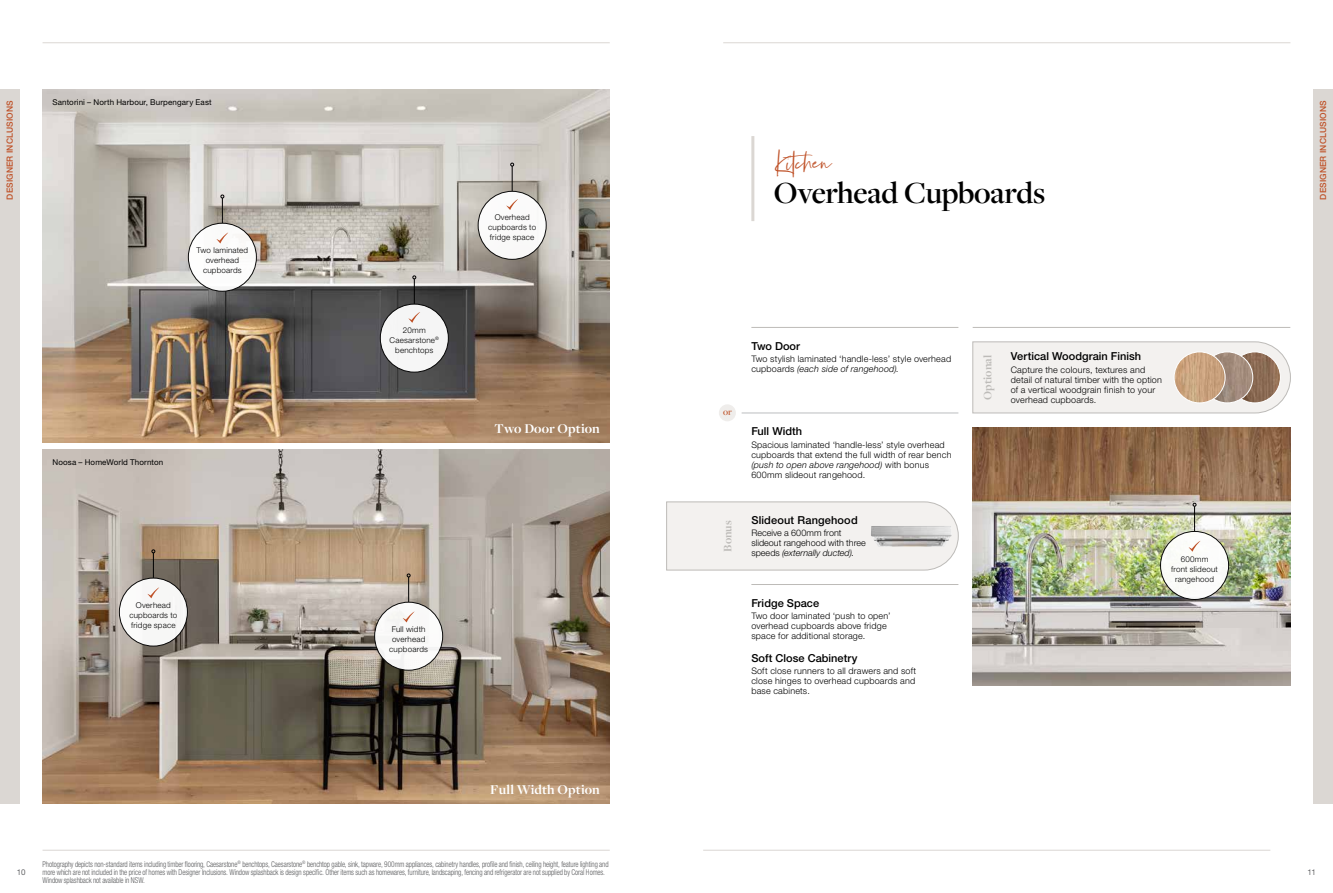
<style>
.page{position:relative;width:1333px;height:893px;background:#fff}
.page>*{position:absolute;margin:0;border:0;box-sizing:border-box;transform-origin:0 0}
.t1{font:600 32px "Freight Disp Pro";letter-spacing:-.01em;color:#000}
.t2{font:32px "Silver South Script";letter-spacing:.01em;color:#bf5127}
.t3{font:700 14px "Freight Disp Pro";letter-spacing:.01em;color:#fff}
.t4{font:700 12px "Freight Disp Pro";letter-spacing:.005em;color:#bdbbb8}
.t5{font:500 11px "Helvetica Neue LT Pro";letter-spacing:.005em;color:#000}
.t6{font:500 10px "Freight Disp Pro";color:#bf5127}
.t7{font:300 9px/10px "Helvetica Neue LT Pro";letter-spacing:.02em;color:#000}
.t8{font:300 9px/10px "Helvetica Neue LT Pro";color:#000}
.t9{font:500 8.5px "Helvetica Neue LT Pro";letter-spacing:.015em;color:#bf5127}
.t10{font:300 condensed 8px/8px "Helvetica Neue LT Pro";letter-spacing:-.01em;color:#58595b;scale:.9 1}
.t11{font:300 8px/10px "Helvetica Neue LT Pro";letter-spacing:.025em;color:#000;text-align:center}
.t12{font:8px "Helvetica Neue LT Pro";letter-spacing:.015em;color:#000}
.t13{font:8px "Helvetica Neue LT Pro";color:#636466}
.s1{font-style:italic}
</style>
<div class="page">
<img style="left:43px;top:89px;width:566px;height:353px">
<svg style="left:972px;top:342px;width:318px;height:71px"></svg>
<img style="left:1229px;top:352px;width:51px;height:51px;border-radius:26px">
<div style="left:1229px;top:352px;width:51px;height:51px;border:1px solid #fff;border-radius:50%"></div>
<img style="left:1201px;top:352px;width:51px;height:51px;border-radius:26px">
<div style="left:1201px;top:352px;width:51px;height:51px;border:1px solid #fff;border-radius:50%"></div>
<img style="left:1173px;top:352px;width:51px;height:51px;border-radius:26px">
<div style="left:1173px;top:352px;width:52px;height:51px;border:1px solid #fff;border-radius:50%"></div>
<img style="left:43px;top:450px;width:566px;height:354px">
<hr style="left:43px;top:43px;width:566px;height:1px;background:#dbd7d3">
<hr style="left:751px;top:136px;width:3px;height:85px;background:#dbd7d3">
<hr style="left:703px;top:850px;width:567px;height:1px;background:#dbd7d3">
<hr style="left:751px;top:327px;width:207px;height:1px;background:#bdbbb8">
<hr style="left:972px;top:327px;width:318px;height:1px;background:#bdbbb8">
<hr style="left:43px;top:850px;width:566px;height:1px;background:#dbd7d3">
<hr style="left:723px;top:43px;width:567px;height:1px;background:#dbd7d3">
<svg style="left:412px;top:275px;width:4px;height:29px"></svg>
<div style="left:380px;top:304px;width:68px;height:68px;background:#f5f5f5;border-radius:50%"></div>
<div style="left:380px;top:304px;width:68px;height:68px;border:1px solid #000;border-radius:50%"></div>
<svg style="left:408px;top:312px;width:12px;height:11px"></svg>
<svg style="left:510px;top:163px;width:4px;height:28px"></svg>
<div style="left:478px;top:191px;width:68px;height:68px;background:#fff;border-radius:50%"></div>
<div style="left:478px;top:191px;width:68px;height:69px;border:1px solid #000;border-radius:50%"></div>
<svg style="left:506px;top:199px;width:12px;height:11px"></svg>
<svg style="left:407px;top:574px;width:3px;height:28px"></svg>
<div style="left:374px;top:602px;width:68px;height:68px;background:#f9f9f8;border-radius:50%"></div>
<div style="left:374px;top:602px;width:69px;height:68px;border:1px solid #000;border-radius:50%"></div>
<svg style="left:403px;top:612px;width:11px;height:10px"></svg>
<svg style="left:220px;top:195px;width:4px;height:28px"></svg>
<div style="left:188px;top:223px;width:68px;height:68px;background:#fff;border-radius:50%"></div>
<div style="left:188px;top:223px;width:69px;height:68px;border:1px solid #000;border-radius:50%"></div>
<svg style="left:216px;top:233px;width:12px;height:10px"></svg>
<svg style="left:151px;top:549px;width:4px;height:29px"></svg>
<div style="left:119px;top:578px;width:68px;height:68px;background:#f7f7f6;border-radius:50%"></div>
<div style="left:119px;top:578px;width:69px;height:68px;border:1px solid #000;border-radius:50%"></div>
<svg style="left:148px;top:587px;width:11px;height:11px"></svg>
<div style="left:718px;top:404px;width:18px;height:17px;background:#efedeb;border-radius:50%"></div>
<hr style="left:751px;top:584px;width:207px;height:1px;background:#bdbbb8">
<div style="left:666px;top:502px;width:292px;height:68px;background:#f3f1ef"></div>
<img style="left:870px;top:526px;width:81px;height:21px">
<hr style="left:741px;top:413px;width:217px;height:1px;background:#bcbec0">
<img style="left:972px;top:427px;width:318px;height:258px">
<svg style="left:1192px;top:503px;width:4px;height:28px"></svg>
<div style="left:1160px;top:531px;width:68px;height:68px;background:#fff;border-radius:50%"></div>
<div style="left:1160px;top:531px;width:68px;height:69px;border:1px solid #000;border-radius:50%"></div>
<svg style="left:1188px;top:541px;width:12px;height:11px"></svg>
<div style="left:1312px;top:89px;width:20px;height:715px;background:#dbd7d3"></div>
<div style="left:0;top:89px;width:20px;height:715px;background:#dbd7d3"></div>
<p class="t12" style="left:53px;top:97px;width:161px">Santorini – North Harbour, Burpengary East</p>
<p class="t9" style="left:5px;top:200px;width:101px;rotate:-90deg">DESIGNER INCLUSIONS</p>
<p class="t9" style="left:1317px;top:200px;width:101px;rotate:-90deg">DESIGNER INCLUSIONS</p>
<h1 class="t2" style="left:775px;top:144px;width:57px">Kitchen</h1>
<h1 class="t1" style="left:773px;top:172px;width:273px">Overhead Cupboards</h1>
<p class="t11" style="left:197px;top:245px;width:53px">Two laminated overhead cupboards</p>
<p class="t12" style="left:53px;top:458px;width:112px">Noosa – HomeWorld Thornton</p>
<p class="t11" style="left:129px;top:600px;width:49px">Overhead cupboards to fridge space</p>
<p class="t11" style="left:389px;top:325px;width:51px">20mm<br>Caesarstone<sup>® </sup>benchtops</p>
<p class="t11" style="left:488px;top:212px;width:49px">Overhead cupboards to fridge space</p>
<h2 class="t3" style="left:494px;top:420px;width:107px">Two Door Option</h2>
<p class="t11" style="left:389px;top:624px;width:40px">Full width overhead cupboards</p>
<h2 class="t3" style="left:490px;top:780px;width:111px">Full Width Option</h2>
<p class="t6" style="left:723px;top:405px;width:10px">or</p>
<h3 class="t4" style="left:719px;top:552px;width:33px;rotate:-90deg">Bonus</h3>
<p class="t5" style="left:751px;top:339px;width:50px">Two Door</p>
<p class="t7" style="left:751px;top:354px;width:201px">Two stylish laminated ‘handle-less’ style overhead cupboards <span class="s1">(each side of rangehood).</span></p>
<p class="t5" style="left:751px;top:425px;width:52px">Full Width</p>
<p class="t7" style="left:751px;top:440px;width:202px">Spacious laminated ‘handle-less’ style overhead cupboards that extend the full width of rear bench <span class="s1">(push to open above rangehood)</span> with bonus 600mm slideout rangehood.</p>
<p class="t5" style="left:751px;top:513px;width:108px">Slideout Rangehood</p>
<p class="t8" style="left:751px;top:528px;width:116px">Receive a 600mm front slideout rangehood with three speeds <span class="s1">(externally ducted).</span></p>
<p class="t5" style="left:751px;top:596px;width:69px">Fridge Space</p>
<p class="t7" style="left:751px;top:611px;width:141px">Two door laminated ‘push to open’ overhead cupboards above fridge space for additional storage.</p>
<p class="t5" style="left:751px;top:651px;width:108px">Soft Close Cabinetry</p>
<p class="t7" style="left:751px;top:666px;width:166px;text-align:justify">Soft close runners to all drawers and soft close hinges to overhead cupboards and base cabinets.</p>
<h3 class="t4" style="left:979px;top:400px;width:47px;rotate:-90deg">Optional</h3>
<p class="t5" style="left:1010px;top:349px;width:132px">Vertical Woodgrain Finish</p>
<p class="t7" style="left:1010px;top:364px;width:153px">Capture the colours, textures and detail of natural timber with the option of a vertical woodgrain finish to your</p>
<p class="t7" style="left:1010px;top:394px;width:87px">overhead cupboards.</p>
<p class="t11" style="left:1170px;top:554px;width:48px">600mm<br>front slideout rangehood</p>
<p class="t10" style="left:43px;top:860px;width:630px">Photography depicts non-standard items including timber flooring, Caesarstone<sup>®</sup> benchtops, Caesarstone<sup>®</sup> benchtop gable, sink, tapware, 900mm appliances, cabinetry handles, profile and finish, ceiling height, feature lighting and more which are not included in the price of homes with Designer Inclusions. Window splashback is design specific. Other items such as homewares, furniture, landscaping, fencing and refrigerator are not supplied by Coral Homes.<br>Window splashback not available in NSW.</p>
<p class="t13" style="left:17px;top:867px;width:10px">10</p>
<p class="t13" style="left:1307px;top:867px;width:10px">11</p>
</div>
